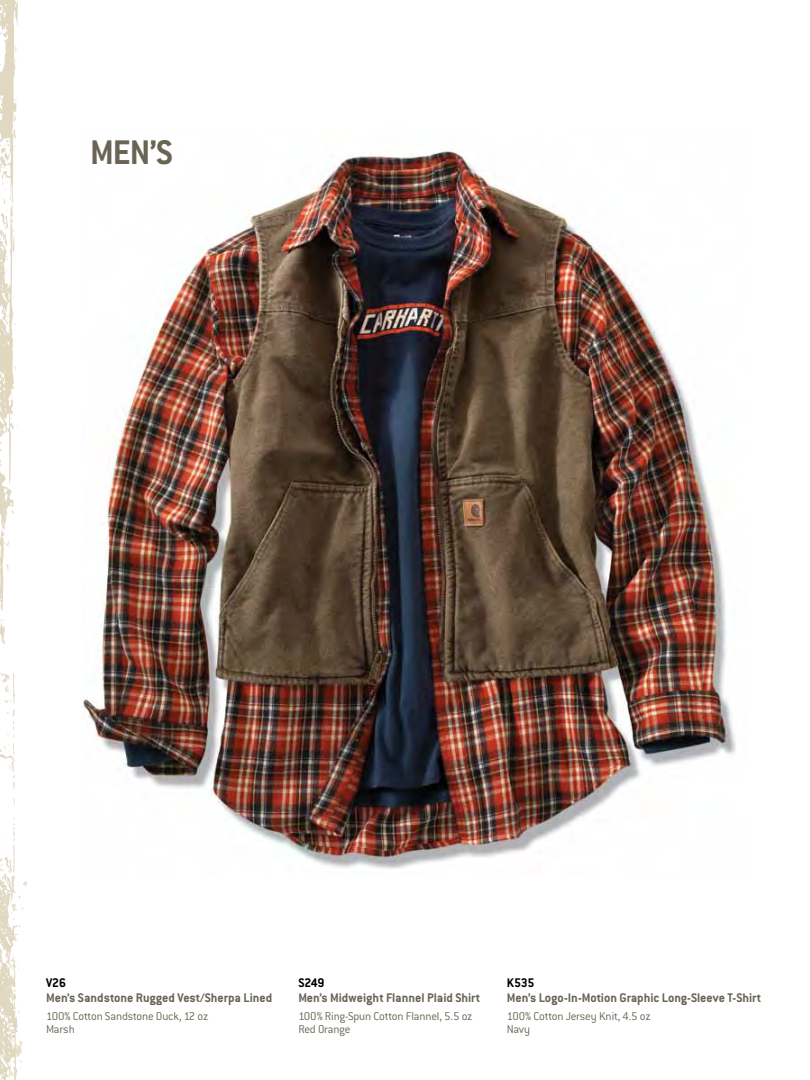
<style>
.page{position:relative;width:810px;height:1080px;background:#fff}
.page>*{position:absolute;margin:0;border:0;box-sizing:border-box;transform-origin:0 0}
.t1{font:700 37.5px "Conduit ITC";color:#6a6455}
.t2{font:700 13.75px "Conduit ITC";color:#6a6455}
.t3{font:700 13.75px "Conduit ITC";letter-spacing:-.01em;color:#000101}
.t4{font:300 12.5px/13.8px "Conduit ITC";letter-spacing:-.015em;color:#6a6455}
</style>
<div class="page">
<img style="left:82px;top:149px;width:654px;height:720px">
<svg style="left:0;top:0;width:27px;height:1080px"></svg>
<h1 class="t1" style="left:90px;top:130px;width:84px">MEN’S</h1>
<p class="t3" style="left:46px;top:975px;width:21px">V26</p>
<p class="t2" style="left:46px;top:990px;width:228px">Men’s Sandstone Rugged Vest/Sherpa Lined</p>
<p class="t4" style="left:46px;top:1009px;width:164px">100% Cotton Sandstone Duck, 12 oz<br>Marsh</p>
<p class="t3" style="left:298px;top:975px;width:28px">S249</p>
<p class="t2" style="left:298px;top:990px;width:183px">Men’s Midweight Flannel Plaid Shirt</p>
<p class="t4" style="left:298px;top:1009px;width:176px">100% Ring-Spun Cotton Flannel, 5.5 oz<br>Red Orange</p>
<p class="t3" style="left:507px;top:975px;width:29px">K535</p>
<p class="t2" style="left:507px;top:990px;width:256px">Men’s Logo-In-Motion Graphic Long-Sleeve T-Shirt</p>
<p class="t4" style="left:507px;top:1009px;width:145px">100% Cotton Jersey Knit, 4.5 oz<br>Navy</p>
</div>
